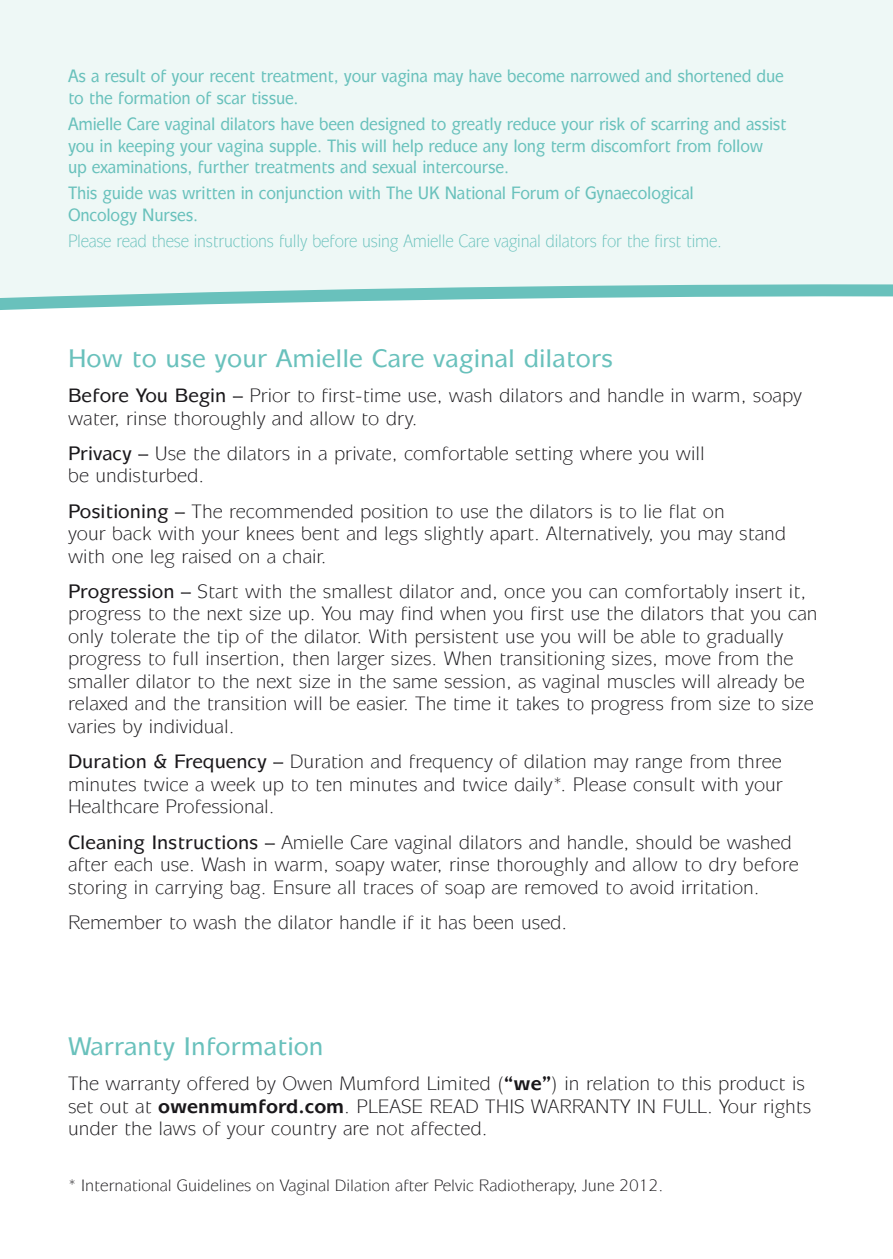
<style>
.page{position:relative;width:893px;height:1259px;background:#fff}
.page>*{position:absolute;margin:0;border:0;box-sizing:border-box;transform-origin:0 0}
.t1{font:500 25.5px "Mixage IT Cby BT";color:#69c1bc}
.t2{font:19.5px/22.5px "Mixage IT Cby BT";color:#1a181b}
.t3{font:500 18px/21.6px "Mixage IT Cby BT";letter-spacing:-.015em;color:#69c1bc;scale:.9 1}
.t4{font:18px "Mixage IT Cby BT";letter-spacing:-.015em;color:#69c1bc;scale:.9 1}
.t5{font:16.5px "Mixage IT Cby BT";color:#1a181b}
.s1{font-weight:500}
.s2{font-weight:700}
</style>
<div class="page">
<div style="left:0;top:0;width:893px;height:267px;background:#eef8f6"></div>
<svg style="left:0;top:267px;width:893px;height:43px;fill:#eef8f6"></svg>
<p class="t3" style="left:68px;top:65px;width:797px">As a result of your recent treatment, your vagina may have become narrowed and shortened due to the formation of scar tissue.</p>
<p class="t3" style="left:68px;top:113px;width:800px">Amielle Care vaginal dilators have been designed to greatly reduce your risk of scarring and assist you in keeping your vagina supple. This will help reduce any long term discomfort from follow<br>up examinations, further treatments and sexual intercourse.</p>
<p class="t3" style="left:68px;top:182px;width:697px">This guide was written in conjunction with The UK National Forum of Gynaecological<br>Oncology Nurses.</p>
<p class="t4" style="left:68px;top:230px;width:728px">Please read these instructions fully before using Amielle Care vaginal dilators for the first time.</p>
<h1 class="t1" style="left:68px;top:342px;width:547px">How to use your Amielle Care vaginal dilators</h1>
<p class="t2" style="left:68px;top:384px;width:735px"><span class="s1">Before You Begin –</span> Prior to first-time use, wash dilators and handle in warm, soapy water, rinse thoroughly and allow to dry.</p>
<p class="t2" style="left:68px;top:442px;width:638px"><span class="s1">Privacy –</span> Use the dilators in a private, comfortable setting where you will be undisturbed.</p>
<p class="t2" style="left:68px;top:499px;width:720px"><span class="s1">Positioning –</span> The recommended position to use the dilators is to lie flat on<br>your back with your knees bent and legs slightly apart. Alternatively, you may stand with one leg raised on a chair.</p>
<p class="t2" style="left:68px;top:580px;width:751px"><span class="s1">Progression –</span> Start with the smallest dilator and, once you can comfortably insert it, progress to the next size up. You may find when you first use the dilators that you can only tolerate the tip of the dilator. With persistent use you will be able to gradually progress to full insertion, then larger sizes. When transitioning sizes, move from the smaller dilator to the next size in the same session, as vaginal muscles will already be relaxed and the transition will be easier. The time it takes to progress from size to size varies by individual.</p>
<p class="t2" style="left:68px;top:750px;width:716px;text-align:justify"><span class="s1">Duration &amp; Frequency –</span> Duration and frequency of dilation may range from three minutes twice a week up to ten minutes and twice daily*. Please consult with your Healthcare Professional.</p>
<p class="t2" style="left:68px;top:830px;width:732px"><span class="s1">Cleaning Instructions –</span> Amielle Care vaginal dilators and handle, should be washed after each use. Wash in warm, soapy water, rinse thoroughly and allow to dry before storing in carrying bag. Ensure all traces of soap are removed to avoid irritation.</p>
<p class="t2" style="left:68px;top:910px;width:501px">Remember to wash the dilator handle if it has been used.</p>
<h1 class="t1" style="left:68px;top:1030px;width:257px">Warranty Information</h1>
<p class="t2" style="left:68px;top:1072px;width:745px">The warranty offered by Owen Mumford Limited (<span class="s2">“we”</span>) in relation to this product is set out at <span class="s2">owenmumford.com</span>. PLEASE READ THIS WARRANTY IN FULL. Your rights under the laws of your country are not affected.</p>
<p class="t5" style="left:68px;top:1175px;width:597px">* International Guidelines on Vaginal Dilation after Pelvic Radiotherapy, June 2012.</p>
</div>
